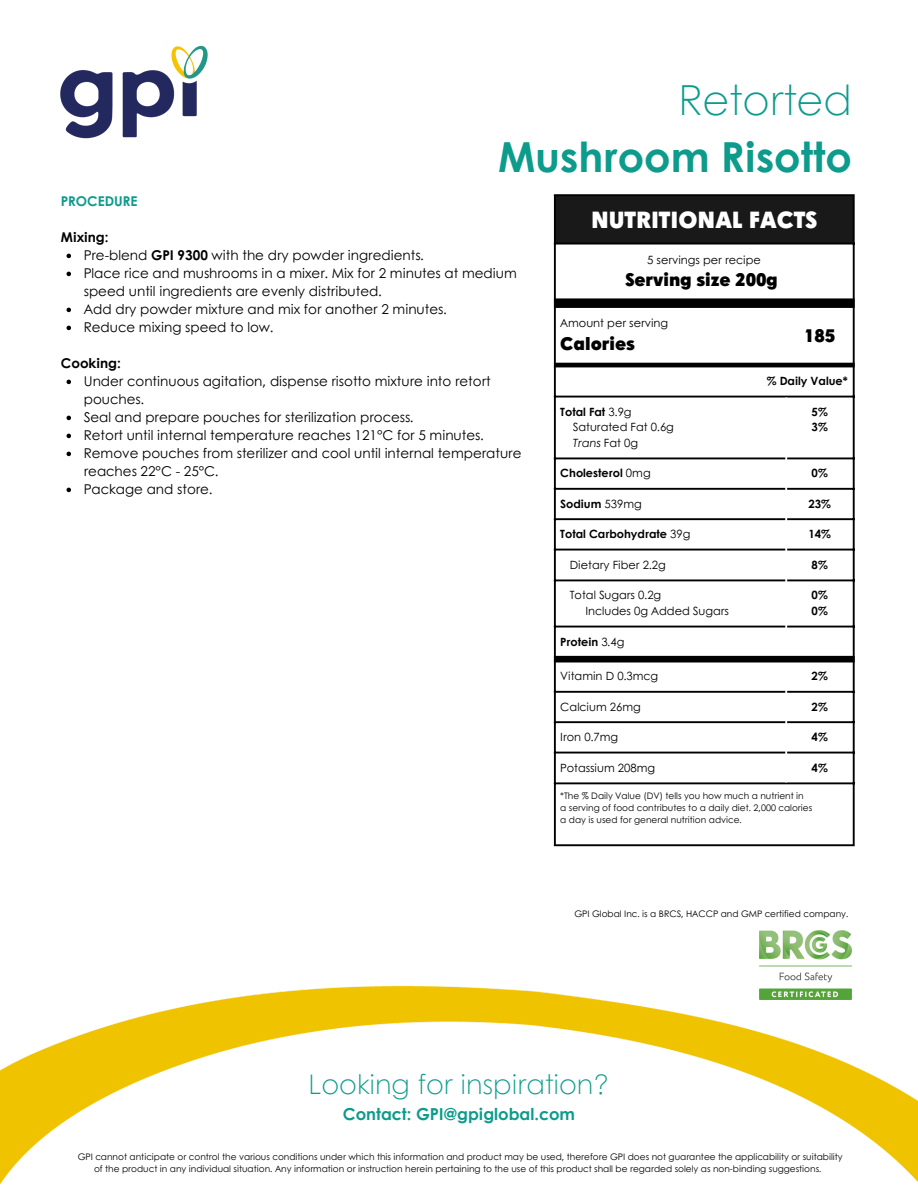
<style>
.page{position:relative;width:918px;height:1188px;background:#fff}
.page>*{position:absolute;margin:0;border:0;box-sizing:border-box;transform-origin:0 0}
.t1{font:700 41.4px/57.3px "Century Gothic";color:#0d9b8c;text-align:right}
.t2{font:300 27px "Century Gothic";color:#0d9b8c}
.t3{font:900 22.8px "Century Gothic";color:#fff}
.t4{font:900 17.7px "Century Gothic";color:#000}
.t5{font:700 16.5px "Century Gothic";color:#0d9b8c}
.t6{font:13.5px/18px "Century Gothic";color:#000}
.t7{font:700 13.5px "Century Gothic";color:#000}
.t8{font:700 13.5px "Century Gothic";color:#0d9b8c}
.t9{font:11.4px "Century Gothic";color:#000}
.t10{font:700 11.4px "Century Gothic";color:#000}
.t11{font:italic 11.4px "Century Gothic";color:#000}
.t12{font:9px/12px "Century Gothic";color:#000;text-align:center}
.s1{font-weight:300}
.s2{font-weight:700}
.s3{font-weight:400}
.s4{font-style:normal}
</style>
<div class="page">
<img style="left:0;top:194px;width:918px;height:991px">
<div style="left:555px;top:195px;width:299px;height:49px;background:#191919"></div>
<hr style="left:554px;top:196px;width:2px;height:648px;background:#000">
<hr style="left:853px;top:196px;width:2px;height:648px;background:#000">
<hr style="left:554px;top:194px;width:301px;height:2px;background:#000">
<hr style="left:554px;top:243px;width:301px;height:2px;background:#000">
<hr style="left:554px;top:396px;width:301px;height:2px;background:#000">
<hr style="left:554px;top:457px;width:301px;height:2px;background:#000">
<hr style="left:554px;top:488px;width:301px;height:2px;background:#000">
<hr style="left:554px;top:518px;width:301px;height:2px;background:#000">
<hr style="left:554px;top:549px;width:301px;height:2px;background:#000">
<hr style="left:554px;top:579px;width:301px;height:2px;background:#000">
<hr style="left:554px;top:626px;width:301px;height:2px;background:#000">
<hr style="left:554px;top:691px;width:301px;height:2px;background:#000">
<hr style="left:554px;top:721px;width:301px;height:2px;background:#000">
<hr style="left:554px;top:752px;width:301px;height:2px;background:#000">
<hr style="left:554px;top:782px;width:301px;height:2px;background:#000">
<hr style="left:554px;top:844px;width:301px;height:2px;background:#000">
<hr style="left:785px;top:308px;width:2px;height:55px;background:#fff">
<hr style="left:785px;top:398px;width:2px;height:384px;background:#fff">
<hr style="left:554px;top:363px;width:301px;height:4px;background:#000">
<div style="left:554px;top:656px;width:301px;height:6px;background:#000"></div>
<div style="left:554px;top:298px;width:301px;height:10px;background:#000"></div>
<img style="left:60px;top:45px;width:148px;height:94px">
<svg style="left:67px;top:254px;width:4px;height:4px"></svg>
<svg style="left:67px;top:272px;width:4px;height:4px"></svg>
<svg style="left:67px;top:308px;width:4px;height:4px"></svg>
<svg style="left:67px;top:326px;width:4px;height:4px"></svg>
<svg style="left:67px;top:380px;width:4px;height:4px"></svg>
<svg style="left:67px;top:416px;width:4px;height:4px"></svg>
<svg style="left:67px;top:434px;width:4px;height:4px"></svg>
<svg style="left:67px;top:452px;width:4px;height:4px"></svg>
<svg style="left:67px;top:488px;width:4px;height:4px"></svg>
<img style="left:759px;top:930px;width:92px;height:69px">
<p class="t1" style="left:498px;top:69px;width:355px"><span class="s1">Retorted<br></span>Mushroom Risotto</p>
<p class="t8" style="left:61px;top:191px;width:78px">PROCEDURE</p>
<p class="t7" style="left:61px;top:227px;width:49px">Mixing:</p>
<p class="t6" style="left:84px;top:246px;width:342px">Pre-blend <span class="s2">GPI 9300</span> with the dry powder ingredients.</p>
<p class="t6" style="left:84px;top:264px;width:434px">Place rice and mushrooms in a mixer. Mix for 2 minutes at medium speed until ingredients are evenly distributed.</p>
<p class="t6" style="left:84px;top:300px;width:364px">Add dry powder mixture and mix for another 2 minutes.</p>
<p class="t6" style="left:84px;top:318px;width:191px">Reduce mixing speed to low.</p>
<p class="t7" style="left:61px;top:353px;width:61px">Cooking:</p>
<p class="t6" style="left:84px;top:372px;width:408px">Under continuous agitation, dispense risotto mixture into retort pouches.</p>
<p class="t6" style="left:84px;top:408px;width:331px">Seal and prepare pouches for sterilization process.</p>
<p class="t6" style="left:84px;top:426px;width:401px">Retort until internal temperature reaches 121°C for 5 minutes.</p>
<p class="t6" style="left:84px;top:444px;width:439px">Remove pouches from sterilizer and cool until internal temperature reaches 22°C - 25°C.</p>
<p class="t6" style="left:84px;top:480px;width:130px">Package and store.</p>
<p class="t3" style="left:591px;top:202px;width:228px">NUTRITIONAL FACTS</p>
<h1 class="t9" style="left:647px;top:251px;width:115px">5 servings per recipe</h1>
<h3 class="t4" style="left:625px;top:266px;width:154px">Serving size 200g</h3>
<h4 class="t9" style="left:560px;top:314px;width:109px">Amount per serving</h4>
<p class="t4" style="left:560px;top:330px;width:76px">Calories</p>
<p class="t4" style="left:804px;top:322px;width:33px">185</p>
<p class="t10" style="left:767px;top:373px;width:83px">% Daily Value*</p>
<p class="t10" style="left:560px;top:403px;width:73px">Total Fat <span class="s3">3.9g</span></p>
<h4 class="t9" style="left:573px;top:418px;width:103px">Saturated Fat 0.6g</h4>
<p class="t11" style="left:573px;top:434px;width:67px">Trans <span class="s4">Fat 0g</span></p>
<p class="t10" style="left:812px;top:403px;width:18px">5%</p>
<p class="t10" style="left:812px;top:418px;width:18px">3%</p>
<p class="t10" style="left:560px;top:465px;width:92px">Cholesterol <span class="s3">0mg</span></p>
<p class="t10" style="left:812px;top:465px;width:18px">0%</p>
<p class="t10" style="left:560px;top:495px;width:83px">Sodium <span class="s3">539mg</span></p>
<p class="t10" style="left:808px;top:495px;width:24px">23%</p>
<p class="t10" style="left:560px;top:525px;width:132px">Total Carbohydrate <span class="s3">39g</span></p>
<p class="t10" style="left:808px;top:525px;width:24px">14%</p>
<p class="t9" style="left:570px;top:556px;width:98px">Dietary Fiber 2.2g</p>
<p class="t10" style="left:812px;top:556px;width:18px">8%</p>
<p class="t9" style="left:570px;top:587px;width:93px">Total Sugars 0.2g</p>
<p class="t9" style="left:586px;top:602px;width:145px">Includes 0g Added Sugars</p>
<p class="t10" style="left:812px;top:587px;width:18px">0%</p>
<p class="t10" style="left:812px;top:602px;width:18px">0%</p>
<p class="t10" style="left:560px;top:633px;width:66px">Protein <span class="s3">3.4g</span></p>
<p class="t9" style="left:560px;top:668px;width:99px">Vitamin D 0.3mcg</p>
<p class="t10" style="left:812px;top:668px;width:18px">2%</p>
<p class="t9" style="left:560px;top:698px;width:82px">Calcium 26mg</p>
<p class="t10" style="left:812px;top:698px;width:18px">2%</p>
<p class="t9" style="left:560px;top:728px;width:59px">Iron 0.7mg</p>
<p class="t10" style="left:812px;top:728px;width:18px">4%</p>
<p class="t9" style="left:560px;top:759px;width:96px">Potassium 208mg</p>
<p class="t10" style="left:812px;top:759px;width:18px">4%</p>
<p class="t12" style="left:560px;top:790px;width:245px">*The % Daily Value (DV) tells you how much a nutrient in</p>
<p class="t12" style="left:560px;top:802px;width:253px">a serving of food contributes to a daily diet. 2,000 calories</p>
<p class="t12" style="left:560px;top:814px;width:183px">a day is used for general nutrition advice.</p>
<p class="t12" style="left:574px;top:908px;width:275px">GPI Global Inc. is a BRCS, HACCP and GMP certified company.</p>
<p class="t2" style="left:309px;top:1064px;width:302px">Looking for inspiration?</p>
<p class="t5" style="left:343px;top:1101px;width:234px">Contact: GPI@gpiglobal.com</p>
<p class="t12" style="left:78px;top:1150px;width:766px">GPI cannot anticipate or control the various conditions under which this information and product may be used, therefore GPI does not guarantee the applicability or suitability of the product in any individual situation. Any information or instruction herein pertaining to the use of this product shall be regarded solely as non-binding suggestions.</p>
</div>
